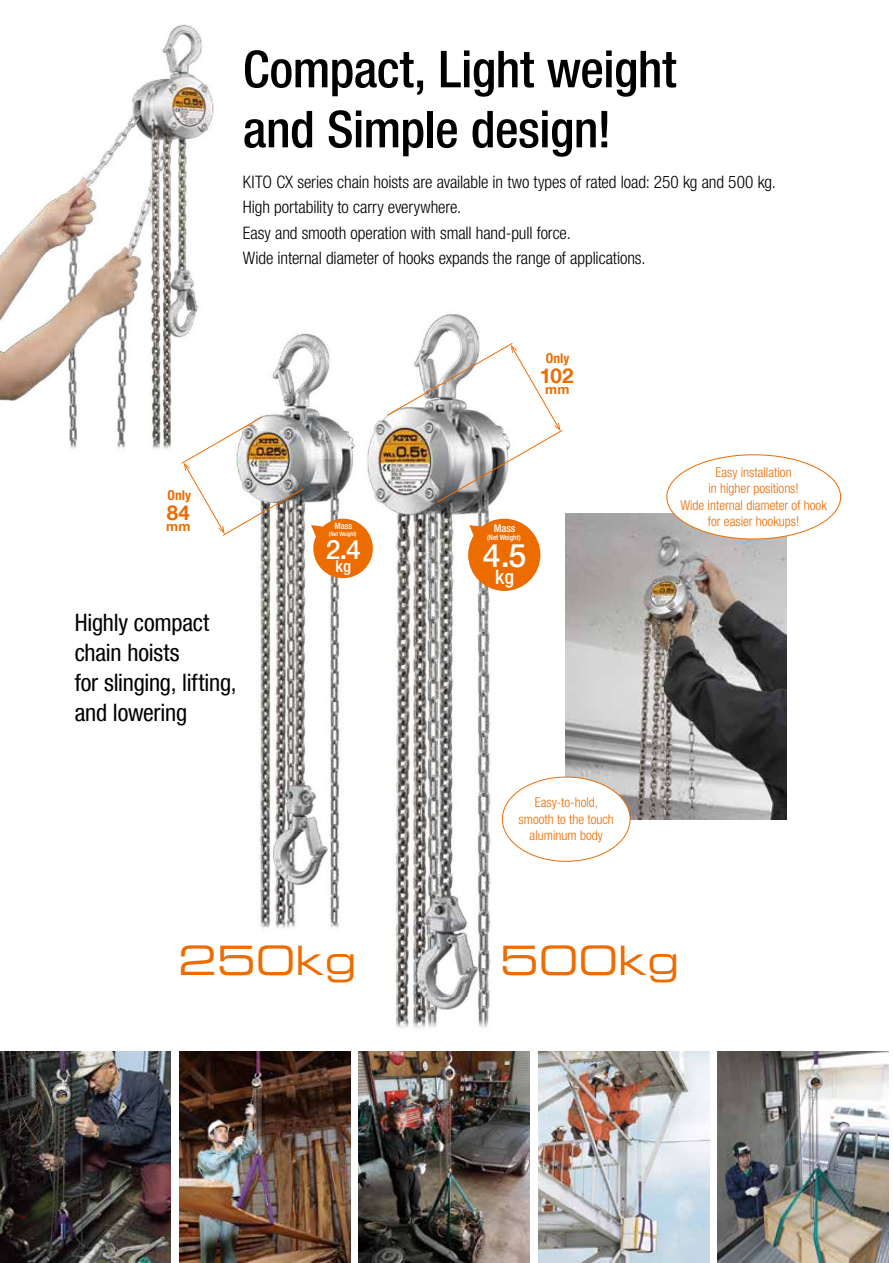
<style>
.page{position:relative;width:893px;height:1263px;background:#fff}
.page>*{position:absolute;margin:0;border:0;box-sizing:border-box;transform-origin:0 0}
.t1{font:500 condensed 51px/60px "Helvetica Neue LT Com";letter-spacing:-.01em;color:#000}
.t2{font:40.5px "Eurostile LT Std Ex 2";letter-spacing:.005em;color:#ed6c00}
.t3{font:500 32.25px "Helvetica Neue LT Com";color:#fff}
.t4{font:500 26.55px "Helvetica Neue LT Com";color:#fff}
.t5{font:condensed 24px/30px "Helvetica Neue LT Com";letter-spacing:-.01em;color:#000}
.t6{font:700 20.4px "Helvetica Neue LT Com";color:#ed6c00}
.t7{font:500 condensed 19.95px "Helvetica Neue LT Com";color:#fff}
.t8{font:300 condensed 17.25px/25.5px "Helvetica Neue LT Com";letter-spacing:-.005em;color:#000}
.t9{font:500 condensed 16.5px "Helvetica Neue LT Com";color:#fff}
.t10{font:300 condensed 13.5px/16.5px "Helvetica Neue LT Com";color:#ed6c00;text-align:center}
.t11{font:700 condensed 13.5px "Helvetica Neue LT Com";color:#ed6c00}
.t12{font:700 13.35px "Helvetica Neue LT Com";color:#ed6c00}
.t13{font:500 condensed 10.8px "Helvetica Neue LT Com";color:#fff}
.t14{font:500 condensed 8.85px "Helvetica Neue LT Com";color:#fff}
.t15{font:500 condensed 7.35px "Helvetica Neue LT Com";letter-spacing:-.01em;color:#fff}
.t16{font:500 condensed 6px "Helvetica Neue LT Com";letter-spacing:-.01em;color:#fff}
</style>
<div class="page">
<img style="left:718px;top:1051px;width:171px;height:212px">
<img style="left:538px;top:1051px;width:171px;height:212px">
<img style="left:359px;top:1051px;width:171px;height:212px">
<img style="left:179px;top:1051px;width:171px;height:212px">
<img style="left:0;top:1051px;width:171px;height:212px">
<img style="left:360px;top:313px;width:156px;height:715px">
<img style="left:260px;top:333px;width:97px;height:596px">
<img style="left:565px;top:514px;width:221px;height:305px">
<img style="left:0;top:24px;width:214px;height:425px">
<div style="left:502px;top:777px;width:128px;height:84px;background:#fff;border-radius:50%"></div>
<div style="left:667px;top:455px;width:174px;height:84px;background:#fff;border-radius:50%"></div>
<svg style="left:387px;top:343px;width:176px;height:160px"></svg>
<img style="left:181px;top:416px;width:123px;height:120px">
<svg style="left:311px;top:525px;width:13px;height:13px"></svg>
<svg style="left:469px;top:525px;width:14px;height:17px"></svg>
<div style="left:313px;top:519px;width:60px;height:59px;background:#ed6c00;border-radius:50%"></div>
<div style="left:468px;top:519px;width:72px;height:72px;background:#ed6c00;border-radius:50%"></div>
<h1 class="t1" style="left:243px;top:39px;width:435px">Compact, Light weight and Simple design!</h1>
<p class="t8" style="left:243px;top:169px;width:535px">KITO CX series chain hoists are available in two types of rated load: 250 kg and 500 kg.<br>High portability to carry everywhere.<br>Easy and smooth operation with small hand-pull force.<br>Wide internal diameter of hooks expands the range of applications.</p>
<p class="t11" style="left:546px;top:350px;width:25px">Only</p>
<p class="t11" style="left:168px;top:488px;width:25px">Only</p>
<p class="t6" style="left:167px;top:500px;width:25px">84</p>
<p class="t12" style="left:166px;top:518px;width:26px">mm</p>
<h3 class="t5" style="left:75px;top:608px;width:163px">Highly compact chain hoists<br>for slinging, lifting, and lowering</h3>
<p class="t14" style="left:334px;top:521px;width:19px">Mass</p>
<p class="t16" style="left:329px;top:530px;width:29px">(Net Weight)</p>
<h3 class="t4" style="left:326px;top:533px;width:37px">2.4</h3>
<p class="t9" style="left:336px;top:557px;width:17px">kg</p>
<p class="t6" style="left:540px;top:363px;width:35px">102</p>
<p class="t12" style="left:545px;top:381px;width:26px">mm</p>
<p class="t13" style="left:494px;top:521px;width:23px">Mass</p>
<p class="t15" style="left:487px;top:533px;width:35px">(Net Weight)</p>
<h3 class="t3" style="left:483px;top:536px;width:45px">4.5</h3>
<p class="t7" style="left:495px;top:565px;width:20px">kg</p>
<p class="t10" style="left:680px;top:464px;width:148px">Easy installation<br>in higher positions!<br>Wide internal diameter of hook for easier hookups!</p>
<p class="t10" style="left:518px;top:794px;width:97px">Easy-to-hold, smooth to the touch aluminum body</p>
<h2 class="t2" style="left:178px;top:933px;width:180px">250kg</h2>
<h2 class="t2" style="left:500px;top:933px;width:181px">500kg</h2>
</div>
